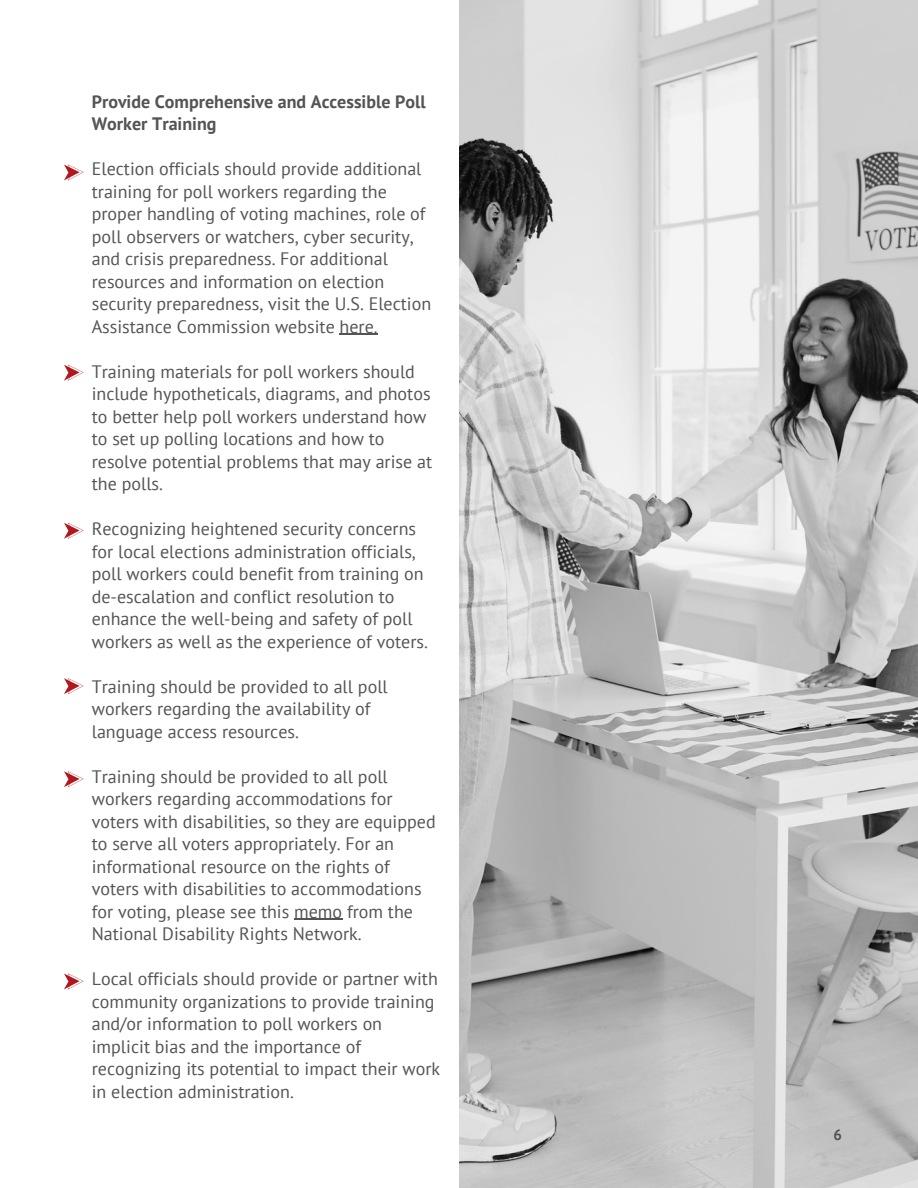
<style>
.page{position:relative;width:918px;height:1188px;background:#fff}
.page>*{position:absolute;margin:0;border:0;box-sizing:border-box;transform-origin:0 0}
.t1{font:18px/22.5px "PT Sans";color:#545454}
.t2{font:700 18px/22.5px "PT Sans";color:#545454}
.t3{font:700 15px "PT Sans";color:#545454}
</style>
<div class="page">
<img style="left:459px;top:0;width:459px;height:1188px">
<hr style="left:340px;top:334px;width:38px;height:1px;background:#545454">
<hr style="left:294px;top:919px;width:48px;height:1px;background:#545454">
<svg style="left:64px;top:771px;width:19px;height:16px"></svg>
<svg style="left:64px;top:165px;width:19px;height:15px"></svg>
<svg style="left:64px;top:365px;width:19px;height:16px"></svg>
<svg style="left:64px;top:523px;width:19px;height:16px"></svg>
<svg style="left:64px;top:678px;width:19px;height:16px"></svg>
<svg style="left:64px;top:974px;width:19px;height:15px"></svg>
<p class="t2" style="left:92px;top:90px;width:335px">Provide Comprehensive and Accessible Poll<br>Worker Training</p>
<p class="t1" style="left:92px;top:157px;width:341px">Election officials should provide additional training for poll workers regarding the proper handling of voting machines, role of poll observers or watchers, cyber security, and crisis preparedness. For additional resources and information on election security preparedness, visit the U.S. Election Assistance Commission website here.</p>
<p class="t1" style="left:92px;top:360px;width:342px">Training materials for poll workers should include hypotheticals, diagrams, and photos to better help poll workers understand how to set up polling locations and how to resolve potential problems that may arise at the polls.</p>
<p class="t1" style="left:92px;top:517px;width:338px">Recognizing heightened security concerns for local elections administration officials, poll workers could benefit from training on de-escalation and conflict resolution to enhance the well-being and safety of poll workers as well as the experience of voters.</p>
<p class="t1" style="left:92px;top:675px;width:298px">Training should be provided to all poll workers regarding the availability of language access resources.</p>
<p class="t1" style="left:92px;top:765px;width:345px">Training should be provided to all poll workers regarding accommodations for voters with disabilities, so they are equipped to serve all voters appropriately. For an informational resource on the rights of voters with disabilities to accommodations for voting, please see this memo from the National Disability Rights Network.</p>
<p class="t1" style="left:92px;top:967px;width:350px">Local officials should provide or partner with community organizations to provide training and/or information to poll workers on implicit bias and the importance of recognizing its potential to impact their work in election administration.</p>
<p class="t3" style="left:834px;top:1125px;width:10px">6</p>
</div>
